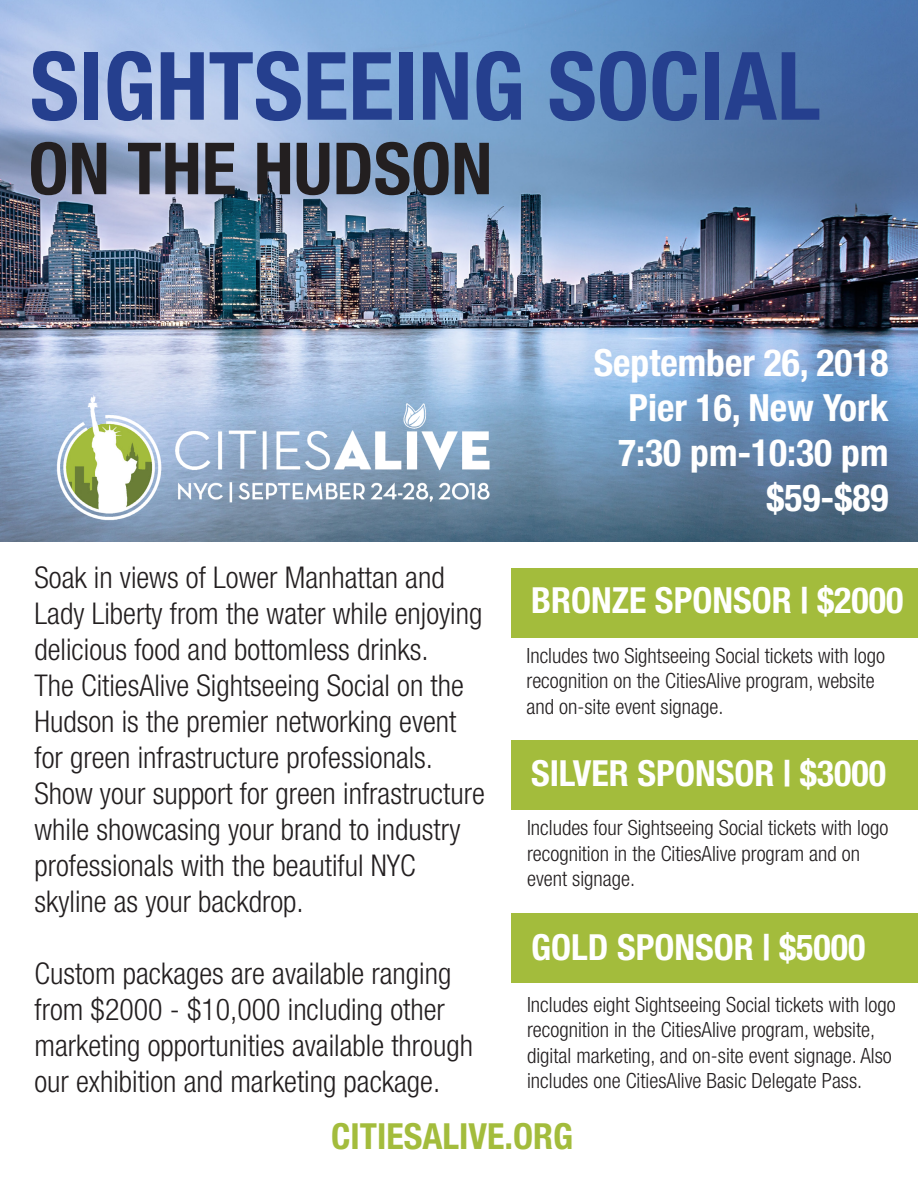
<style>
.page{position:relative;width:918px;height:1188px;background:#fff}
.page>*{position:absolute;margin:0;border:0;box-sizing:border-box;transform-origin:0 0}
.t1{font:700 condensed 94.5px "Helvetica Neue LT Std";color:#253f8e}
.t2{font:700 condensed 72px "Helvetica Neue LT Std";color:#231f20}
.t3{font:700 condensed 37.5px "Helvetica Neue LT Std";color:#fff}
.t4{font:700 condensed 36px "Helvetica Neue LT Std";color:#fff}
.t5{font:700 condensed 36px "Helvetica Neue LT Std";color:#a3bc3c}
.t6{font:300 condensed 30px/36px "Helvetica Neue LT Std";color:#231f20}
.t7{font:300 condensed 21px/25.2px "Helvetica Neue LT Std";color:#231f20}
</style>
<div class="page">
<img style="left:0;top:0;width:918px;height:542px">
<div style="left:511px;top:568px;width:407px;height:70px;background:#a3bc3c"></div>
<div style="left:511px;top:740px;width:407px;height:69px;background:#a3bc3c"></div>
<div style="left:511px;top:914px;width:407px;height:69px;background:#a3bc3c"></div>
<img style="left:0;top:387px;width:570px;height:148px">
<p class="t1" style="left:30px;top:29px;width:792px">SIGHTSEEING SOCIAL</p>
<p class="t2" style="left:29px;top:125px;width:465px">ON THE HUDSON</p>
<p class="t6" style="left:34px;top:559px;width:452px">Soak in views of Lower Manhattan and Lady Liberty from the water while enjoying delicious food and bottomless drinks.<br>The CitiesAlive Sightseeing Social on the Hudson is the premier networking event for green infrastructure professionals.<br>Show your support for green infrastructure while showcasing your brand to industry professionals with the beautiful NYC skyline as your backdrop.</p>
<p class="t3" style="left:594px;top:340px;width:296px">September 26, 2018</p>
<p class="t3" style="left:629px;top:385px;width:261px">Pier 16, New York</p>
<p class="t3" style="left:618px;top:430px;width:272px">7:30 pm-10:30 pm</p>
<p class="t3" style="left:767px;top:475px;width:123px">$59-$89</p>
<p class="t4" style="left:531px;top:578px;width:374px">BRONZE SPONSOR | $2000</p>
<p class="t7" style="left:526px;top:643px;width:360px">Includes two Sightseeing Social tickets with logo recognition on the CitiesAlive program, website and on-site event signage.</p>
<p class="t4" style="left:531px;top:751px;width:357px">SILVER SPONSOR | $3000</p>
<p class="t7" style="left:527px;top:815px;width:363px">Includes four Sightseeing Social tickets with logo recognition in the CitiesAlive program and on event signage.</p>
<p class="t4" style="left:531px;top:925px;width:336px">GOLD SPONSOR | $5000</p>
<p class="t6" style="left:34px;top:955px;width:440px">Custom packages are available ranging from $2000 - $10,000 including other marketing opportunities available through our exhibition and marketing package.</p>
<p class="t7" style="left:527px;top:992px;width:370px">Includes eight Sightseeing Social tickets with logo recognition in the CitiesAlive program, website, digital marketing, and on-site event signage. Also includes one CitiesAlive Basic Delegate Pass.</p>
<p class="t5" style="left:331px;top:1114px;width:243px">CITIESALIVE.ORG</p>
</div>
